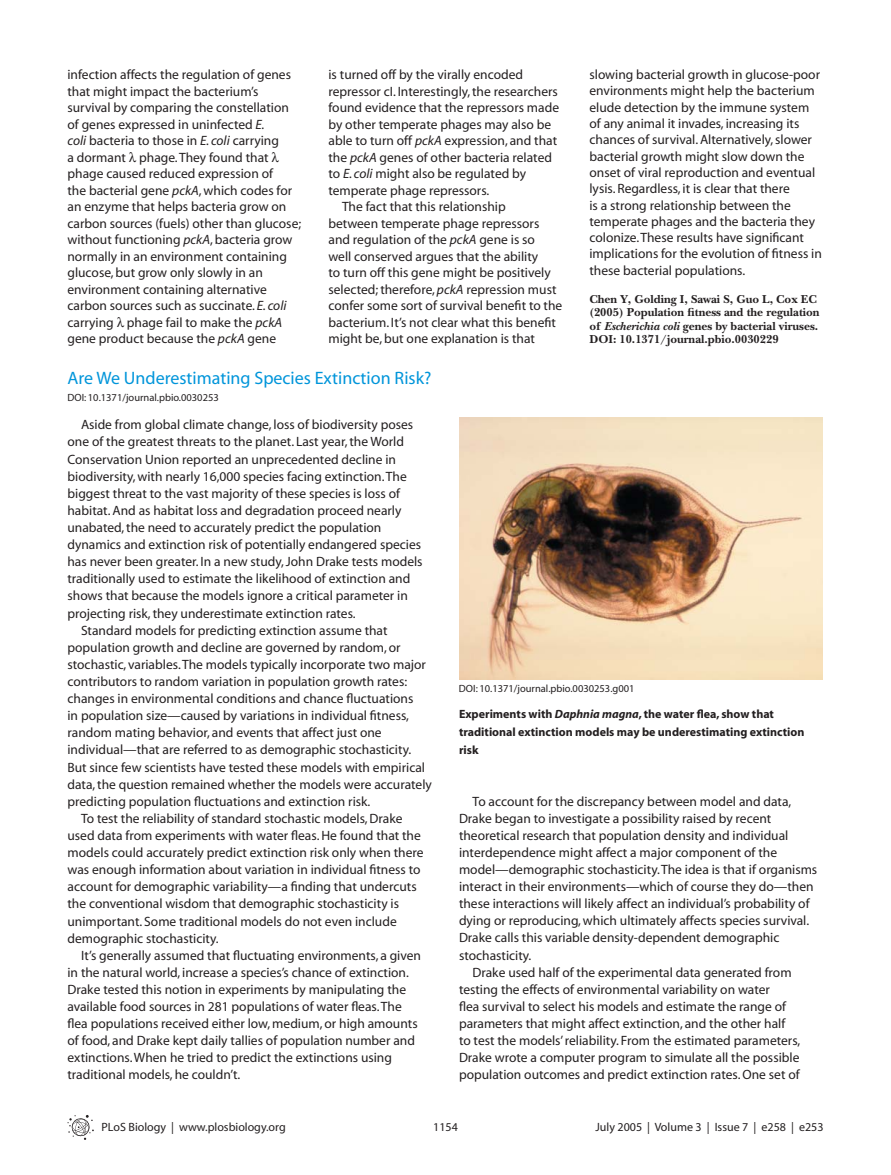
<style>
.page{position:relative;width:891px;height:1175px;background:#fff}
.page>*{position:absolute;margin:0;border:0;box-sizing:border-box;transform-origin:0 0}
.t1{font:18px "Myriad";color:#0095da}
.t2{font:13.5px/16.5px "Myriad";color:#231f20}
.t3{font:700 12px/13.5px "PLB Iserif";color:#231f20}
.t4{font:700 12px/18px "Myriad";color:#231f20}
.t5{font:12px "Myriad";color:#231f20}
.t6{font:10.5px "Myriad";color:#231f20}
.s1{font-style:italic}
.s2{font-family:"PLB Iserif";font-weight:500}
</style>
<div class="page">
<svg style="left:68px;top:1115px;width:26px;height:24px"></svg>
<img style="left:459px;top:418px;width:364px;height:262px">
<p class="t2" style="left:68px;top:67px;width:235px">infection affects the regulation of genes that might impact the bacterium’s survival by comparing the constellation of genes expressed in uninfected <span class="s1">E.<br>coli</span> bacteria to those in <span class="s1">E. coli</span> carrying<br>a dormant <span class="s2">λ</span> phage. They found that <span class="s2">λ </span>phage caused reduced expression of<br>the bacterial gene <span class="s1">pckA</span>, which codes for an enzyme that helps bacteria grow on carbon sources (fuels) other than glucose; without functioning <span class="s1">pckA</span>, bacteria grow normally in an environment containing glucose, but grow only slowly in an environment containing alternative carbon sources such as succinate. <span class="s1">E. coli </span>carrying <span class="s2">λ</span> phage fail to make the <span class="s1">pckA </span>gene product because the <span class="s1">pckA</span> gene</p>
<p class="t2" style="left:329px;top:67px;width:196px">is turned off by the virally encoded</p>
<p class="t2" style="left:329px;top:84px;width:231px">repressor cI. Interestingly, the researchers</p>
<p class="t2" style="left:329px;top:100px;width:232px">found evidence that the repressors made</p>
<p class="t2" style="left:329px;top:117px;width:224px">by other temperate phages may also be</p>
<p class="t2" style="left:329px;top:133px;width:230px">able to turn off <span class="s1">pckA</span> expression, and that</p>
<p class="t2" style="left:329px;top:150px;width:225px">the <span class="s1">pckA</span> genes of other bacteria related</p>
<p class="t2" style="left:329px;top:166px;width:199px">to <span class="s1">E. coli</span> might also be regulated by</p>
<p class="t2" style="left:329px;top:183px;width:162px">temperate phage repressors.</p>
<p class="t2" style="left:342px;top:199px;width:165px">The fact that this relationship</p>
<p class="t2" style="left:329px;top:216px;width:212px">between temperate phage repressors</p>
<p class="t2" style="left:329px;top:232px;width:208px">and regulation of the <span class="s1">pckA</span> gene is so</p>
<p class="t2" style="left:329px;top:249px;width:211px">well conserved argues that the ability</p>
<p class="t2" style="left:329px;top:265px;width:224px">to turn off this gene might be positively</p>
<p class="t2" style="left:329px;top:282px;width:230px">selected; therefore, <span class="s1">pckA</span> repression must</p>
<p class="t2" style="left:329px;top:298px;width:235px">confer some sort of survival benefit to the</p>
<p class="t2" style="left:329px;top:315px;width:229px">bacterium. It’s not clear what this benefit</p>
<p class="t2" style="left:329px;top:331px;width:208px">might be, but one explanation is that</p>
<h1 class="t1" style="left:68px;top:371px;width:365px">Are We Underestimating Species Extinction Risk?</h1>
<p class="t6" style="left:68px;top:393px;width:153px">DOI: 10.1371/journal.pbio.0030253</p>
<p class="t2" style="left:590px;top:67px;width:234px">slowing bacterial growth in glucose-poor environments might help the bacterium elude detection by the immune system of any animal it invades, increasing its chances of survival. Alternatively, slower bacterial growth might slow down the onset of viral reproduction and eventual lysis. Regardless, it is clear that there<br>is a strong relationship between the temperate phages and the bacteria they colonize. These results have significant implications for the evolution of fitness in these bacterial populations.</p>
<p class="t3" style="left:590px;top:294px;width:232px">Chen Y, Golding I, Sawai S, Guo L, Cox EC (2005) Population fitness and the regulation of <span class="s1">Escherichia coli</span> genes by bacterial viruses.<br>DOI: 10.1371/journal.pbio.0030229</p>
<p class="t2" style="left:81px;top:418px;width:334px">Aside from global climate change, loss of biodiversity poses</p>
<p class="t2" style="left:68px;top:435px;width:338px">one of the greatest threats to the planet. Last year, the World</p>
<p class="t2" style="left:68px;top:452px;width:330px">Conservation Union reported an unprecedented decline in</p>
<p class="t2" style="left:68px;top:469px;width:341px">biodiversity, with nearly 16,000 species facing extinction. The</p>
<p class="t2" style="left:68px;top:486px;width:334px">biggest threat to the vast majority of these species is loss of</p>
<p class="t2" style="left:68px;top:503px;width:336px">habitat. And as habitat loss and degradation proceed nearly</p>
<p class="t2" style="left:68px;top:520px;width:315px">unabated, the need to accurately predict the population</p>
<p class="t2" style="left:68px;top:537px;width:355px">dynamics and extinction risk of potentially endangered species</p>
<p class="t2" style="left:68px;top:554px;width:357px">has never been greater. In a new study, John Drake tests models</p>
<p class="t2" style="left:68px;top:571px;width:344px">traditionally used to estimate the likelihood of extinction and</p>
<p class="t2" style="left:68px;top:589px;width:342px">shows that because the models ignore a critical parameter in</p>
<p class="t2" style="left:68px;top:606px;width:290px">projecting risk, they underestimate extinction rates.</p>
<p class="t2" style="left:81px;top:623px;width:308px">Standard models for predicting extinction assume that</p>
<p class="t2" style="left:68px;top:640px;width:335px">population growth and decline are governed by random, or</p>
<p class="t2" style="left:68px;top:657px;width:360px">stochastic, variables. The models typically incorporate two major</p>
<p class="t2" style="left:68px;top:674px;width:341px">contributors to random variation in population growth rates:</p>
<p class="t2" style="left:68px;top:691px;width:347px">changes in environmental conditions and chance fluctuations</p>
<p class="t2" style="left:68px;top:708px;width:343px">in population size—caused by variations in individual fitness,</p>
<p class="t2" style="left:68px;top:725px;width:316px">random mating behavior, and events that affect just one</p>
<p class="t2" style="left:68px;top:742px;width:345px">individual—that are referred to as demographic stochasticity.</p>
<p class="t2" style="left:68px;top:760px;width:359px">But since few scientists have tested these models with empirical</p>
<p class="t2" style="left:68px;top:777px;width:366px">data, the question remained whether the models were accurately</p>
<p class="t2" style="left:68px;top:794px;width:304px">predicting population fluctuations and extinction risk.</p>
<p class="t2" style="left:81px;top:811px;width:323px">To test the reliability of standard stochastic models, Drake</p>
<p class="t2" style="left:68px;top:828px;width:355px">used data from experiments with water fleas. He found that the</p>
<p class="t2" style="left:68px;top:845px;width:358px">models could accurately predict extinction risk only when there</p>
<p class="t2" style="left:68px;top:862px;width:354px">was enough information about variation in individual fitness to</p>
<p class="t2" style="left:68px;top:879px;width:351px">account for demographic variability—a finding that undercuts</p>
<p class="t2" style="left:68px;top:896px;width:333px">the conventional wisdom that demographic stochasticity is</p>
<p class="t2" style="left:68px;top:913px;width:331px">unimportant. Some traditional models do not even include</p>
<p class="t2" style="left:68px;top:931px;width:153px">demographic stochasticity.</p>
<p class="t2" style="left:81px;top:948px;width:342px">It’s generally assumed that fluctuating environments, a given</p>
<p class="t2" style="left:68px;top:965px;width:343px">in the natural world, increase a species’s chance of extinction.</p>
<p class="t2" style="left:68px;top:982px;width:340px">Drake tested this notion in experiments by manipulating the</p>
<p class="t2" style="left:68px;top:999px;width:336px">available food sources in 281 populations of water fleas. The</p>
<p class="t2" style="left:68px;top:1016px;width:352px">flea populations received either low, medium, or high amounts</p>
<p class="t2" style="left:68px;top:1033px;width:349px">of food, and Drake kept daily tallies of population number and</p>
<p class="t2" style="left:68px;top:1050px;width:326px">extinctions. When he tried to predict the extinctions using</p>
<p class="t2" style="left:68px;top:1067px;width:174px">traditional models, he couldn’t.</p>
<p class="t6" style="left:459px;top:685px;width:177px">DOI: 10.1371/journal.pbio.0030253.g001</p>
<p class="t4" style="left:459px;top:705px;width:347px">Experiments with <span class="s1">Daphnia magna</span>, the water flea, show that traditional extinction models may be underestimating extinction risk</p>
<p class="t2" style="left:472px;top:794px;width:320px">To account for the discrepancy between model and data,</p>
<p class="t2" style="left:459px;top:811px;width:314px">Drake began to investigate a possibility raised by recent</p>
<p class="t2" style="left:459px;top:828px;width:331px">theoretical research that population density and individual</p>
<p class="t2" style="left:459px;top:845px;width:320px">interdependence might affect a major component of the</p>
<p class="t2" style="left:459px;top:862px;width:360px">model—demographic stochasticity. The idea is that if organisms</p>
<p class="t2" style="left:459px;top:879px;width:356px">interact in their environments—which of course they do—then</p>
<p class="t2" style="left:459px;top:896px;width:352px">these interactions will likely affect an individual’s probability of</p>
<p class="t2" style="left:459px;top:913px;width:352px">dying or reproducing, which ultimately affects species survival.</p>
<p class="t2" style="left:459px;top:930px;width:322px">Drake calls this variable density-dependent demographic</p>
<p class="t2" style="left:459px;top:947px;width:74px">stochasticity.</p>
<p class="t2" style="left:472px;top:965px;width:321px">Drake used half of the experimental data generated from</p>
<p class="t2" style="left:459px;top:982px;width:313px">testing the effects of environmental variability on water</p>
<p class="t2" style="left:459px;top:999px;width:329px">flea survival to select his models and estimate the range of</p>
<p class="t2" style="left:459px;top:1016px;width:328px">parameters that might affect extinction, and the other half</p>
<p class="t2" style="left:459px;top:1033px;width:343px">to test the models’ reliability. From the estimated parameters,</p>
<p class="t2" style="left:459px;top:1050px;width:342px">Drake wrote a computer program to simulate all the possible</p>
<p class="t2" style="left:459px;top:1067px;width:342px">population outcomes and predict extinction rates. One set of</p>
<p class="t5" style="left:102px;top:1122px;width:186px">PLoS Biology | www.plosbiology.org</p>
<p class="t5" style="left:433px;top:1122px;width:26px">1154</p>
<p class="t5" style="left:595px;top:1122px;width:230px">July 2005 | Volume 3 | Issue 7 | e258 | e253</p>
</div>
